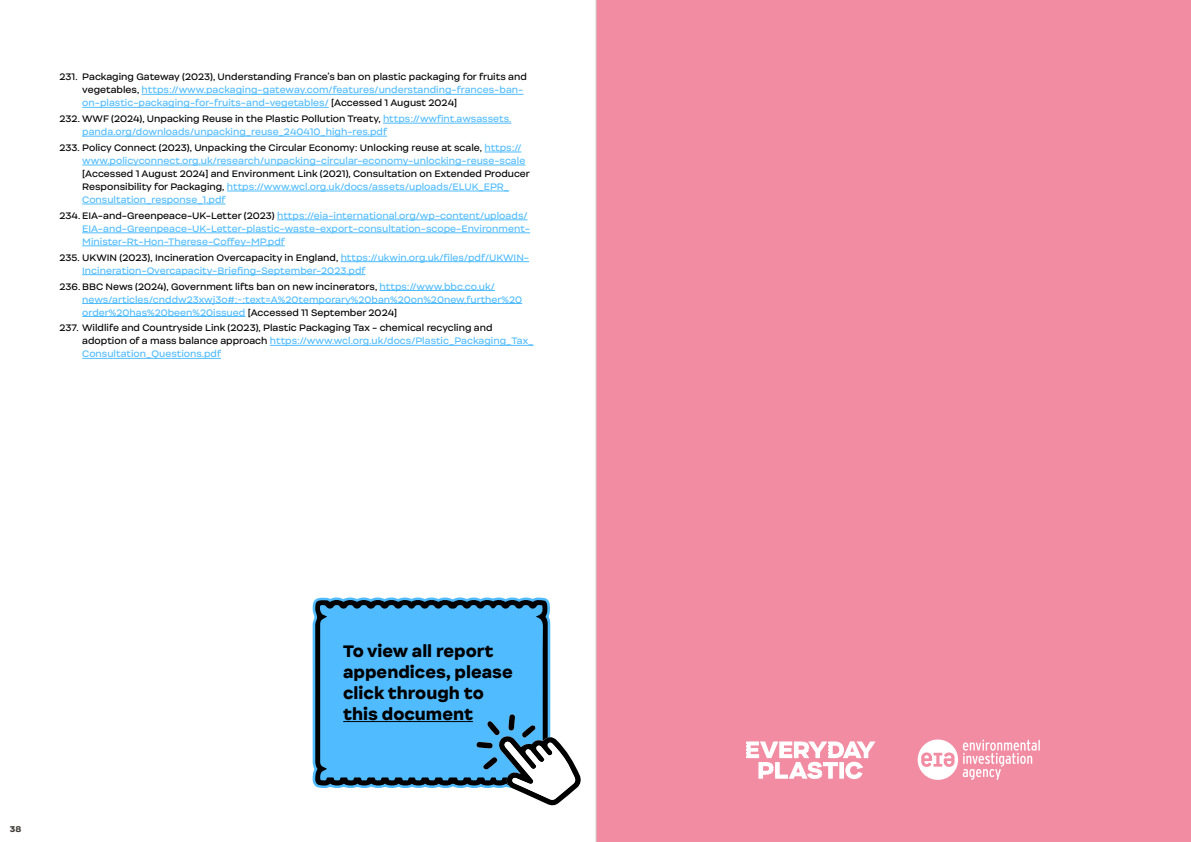
<style>
.page{position:relative;width:1191px;height:842px;background:#fff}
.page>*{position:absolute;margin:0;border:0;box-sizing:border-box;transform-origin:0 0}
.Black_highlighted_copy{font:900 16px/21px "Internacional";color:#000}
.Endnotes_170{font:9px/13px "Internacional";color:#50bcff}
.Endnotes_170-2{font:9px/13px "Internacional";color:#000}
.t1{font:900 8px "Internacional";color:#3f3c37}
.s1{color:#000}
.s2{color:#50bcff}
</style>
<div class="page">
<div style="left:595px;top:0;width:596px;height:842px;background:#f28ca3"></div>
<svg style="left:308px;top:93px;width:243px;height:696px"></svg>
<svg style="left:315px;top:599px;width:233px;height:187px;background:#47a8e4"></svg>
<hr style="left:142px;top:94px;width:381px;height:1px;background:#50bcff">
<hr style="left:82px;top:107px;width:247px;height:1px;background:#50bcff">
<hr style="left:383px;top:123px;width:128px;height:1px;background:#50bcff">
<hr style="left:82px;top:136px;width:305px;height:1px;background:#50bcff">
<hr style="left:484px;top:152px;width:37px;height:1px;background:#50bcff">
<hr style="left:82px;top:165px;width:443px;height:1px;background:#50bcff">
<hr style="left:227px;top:191px;width:282px;height:1px;background:#50bcff">
<hr style="left:82px;top:204px;width:143px;height:1px;background:#50bcff">
<hr style="left:277px;top:220px;width:250px;height:1px;background:#50bcff">
<hr style="left:82px;top:233px;width:448px;height:1px;background:#50bcff">
<hr style="left:82px;top:246px;width:203px;height:1px;background:#50bcff">
<hr style="left:341px;top:261px;width:188px;height:1px;background:#50bcff">
<hr style="left:82px;top:274px;width:283px;height:1px;background:#50bcff">
<hr style="left:379px;top:290px;width:116px;height:1px;background:#50bcff">
<hr style="left:82px;top:303px;width:440px;height:1px;background:#50bcff">
<hr style="left:82px;top:316px;width:163px;height:1px;background:#50bcff">
<hr style="left:270px;top:345px;width:263px;height:1px;background:#50bcff">
<hr style="left:82px;top:358px;width:139px;height:1px;background:#50bcff">
<hr style="left:343px;top:721px;width:130px;height:1px;background:#000">
<svg style="left:476px;top:714px;width:105px;height:92px"></svg>
<svg style="left:917px;top:739px;width:122px;height:41px"></svg>
<svg style="left:746px;top:741px;width:129px;height:38px"></svg>
<p class="Endnotes_170" style="left:82px;top:71px;width:446px;text-indent:-23px"><span class="s1">231. Packaging Gateway (2023), Understanding France’s ban on plastic packaging for fruits and vegetables,</span> https://www.packaging-gateway.com/features/understanding-frances-ban&shy;on-plastic-packaging-for-fruits-and-vegetables/ <span class="s1">[Accessed 1 August 2024]</span></p>
<p class="Endnotes_170" style="left:82px;top:113px;width:431px;text-indent:-23px"><span class="s1">232. WWF (2024), Unpacking Reuse in the Plastic Pollution Treaty,</span> https://wwfint.awsassets. panda.org/downloads/unpacking_reuse_240410_high-res.pdf</p>
<p class="Endnotes_170-2" style="left:82px;top:141px;width:449px;text-indent:-23px">233. Policy Connect (2023), Unpacking the Circular Economy: Unlocking reuse at scale, <span class="s2">https:// www.policyconnect.org.uk/research/unpacking-circular-economy-unlocking-reuse-scale </span>[Accessed 1 August 2024] and Environment Link (2021), Consultation on Extended Producer Responsibility for Packaging, <span class="s2">https://www.wcl.org.uk/docs/assets/uploads/ELUK_EPR_ Consultation_response_1.pdf</span></p>
<p class="Endnotes_170" style="left:82px;top:209px;width:449px;text-indent:-23px"><span class="s1">234. EIA-and-Greenpeace-UK-Letter (2023)</span> https://eia-international.org/wp-content/uploads/<br>EIA-and-Greenpeace-UK-Letter-plastic-waste-export-consultation-scope-Environment-<br>Minister-Rt-Hon-Therese-Coffey-MP.pdf</p>
<p class="Endnotes_170" style="left:82px;top:251px;width:448px;text-indent:-23px"><span class="s1">235. UKWIN (2023), Incineration Overcapacity in England,</span> https://ukwin.org.uk/files/pdf/UKWIN-<br>Incineration-Overcapacity-Briefing-September-2023.pdf</p>
<p class="Endnotes_170" style="left:82px;top:280px;width:441px;text-indent:-23px"><span class="s1">236. BBC News (2024), Government lifts ban on new incinerators,</span> https://www.bbc.co.uk/ news/articles/cnddw23xwj3o#:~:text=A%20temporary%20ban%20on%20new,further%20 order%20has%20been%20issued <span class="s1">[Accessed 11 September 2024]</span></p>
<p class="Endnotes_170-2" style="left:82px;top:322px;width:453px;text-indent:-23px">237. Wildlife and Countryside Link (2023), Plastic Packaging Tax - chemical recycling and adoption of a mass balance approach <span class="s2">https://www.wcl.org.uk/docs/Plastic_Packaging_Tax_<br>Consultation_Questions.pdf</span></p>
<p class="t1" style="left:10px;top:824px;width:13px">38</p>
<p class="Black_highlighted_copy" style="left:343px;top:640px;width:171px">To view all report appendices, please click through to this document</p>
</div>
